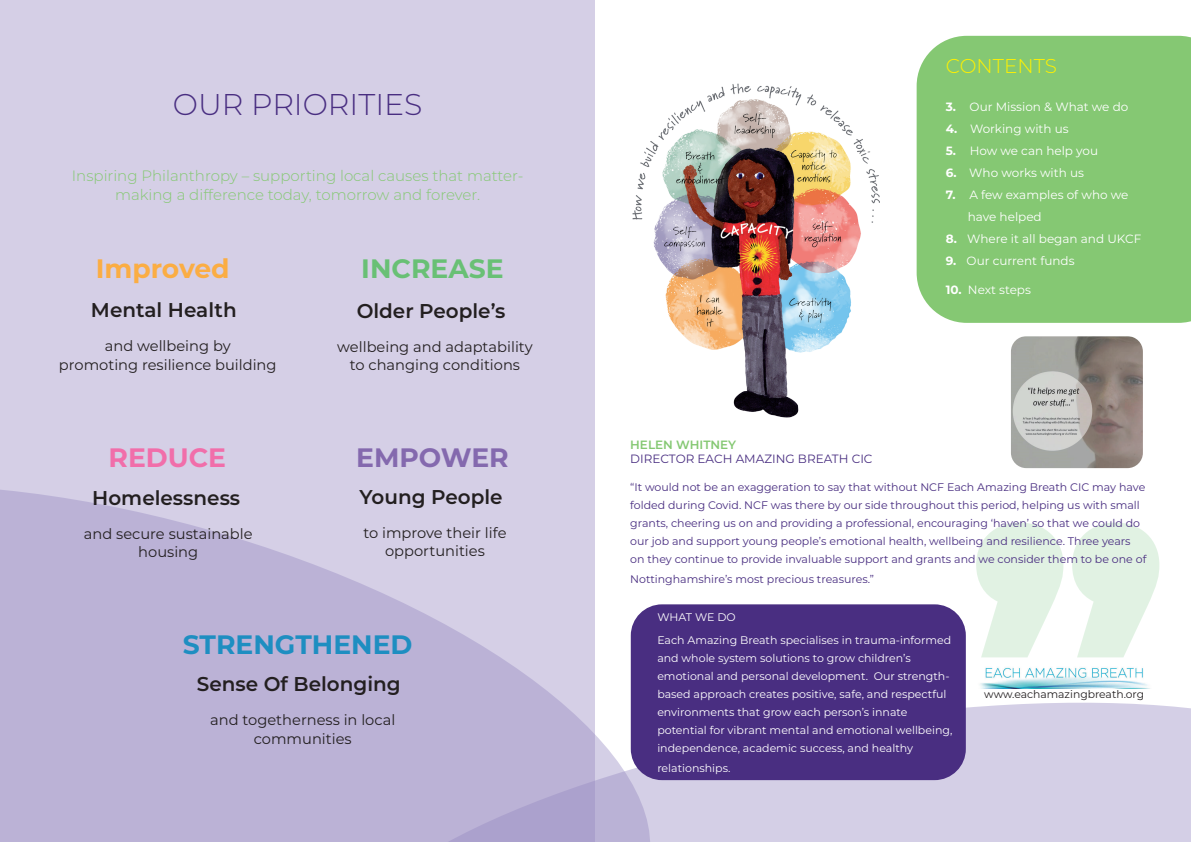
<style>
.page{position:relative;width:1191px;height:842px;background:#d5cfe6}
.page>*{position:absolute;margin:0;border:0;box-sizing:border-box;transform-origin:0 0}
.t1{font:900 330.7px "Montserrat";color:#69c075}
.t2{font:300 30px "Montserrat";color:#492e81}
.t3{font:700 26.6px "Montserrat";color:#1e8ec1}
.t4{font:700 26.6px "Montserrat";color:#fbad43}
.t5{font:700 26.6px "Montserrat";color:#69c075}
.t6{font:700 26.6px "Montserrat";color:#8469ae}
.t7{font:700 26.6px "Montserrat";color:#f16eaa}
.t8{font:600 20px "Montserrat";color:#231f20}
.t9{font:300 20px "Montserrat";color:#fff101}
.t10{font:300 15px "Montserrat";color:#85c873}
.t11{font:14.6px/18.6px "Montserrat";color:#231f20;text-align:center}
.t12{font:12px "Montserrat";color:#fff}
.t13{font:12px "Montserrat";color:#492e81}
.t14{font:600 12px "Montserrat";color:#85c873}
.t15{font:11px/18px "Montserrat";color:#492e81}
.t16{font:11px/18px "Montserrat";color:#fff}
.t17{font:10.8px "Montserrat";color:#231f20}
.s1{font-weight:700}
</style>
<div class="page">
<div style="left:595px;top:0;width:596px;height:842px;background:#fff"></div>
<svg style="left:0;top:490px;width:657px;height:352px;fill:#bbb2d6"></svg>
<svg style="left:328px;top:678px;width:863px;height:164px;background:#cbc4e0"></svg>
<div style="left:916px;top:36px;width:275px;height:287px;background:#85c873"></div>
<div style="left:631px;top:604px;width:334px;height:176px;background:#492e81;border-radius:31px"></div>
<img style="left:1011px;top:336px;width:131px;height:132px">
<img style="left:977px;top:667px;width:174px;height:21px">
<img style="left:632px;top:83px;width:248px;height:335px">
<p class="t2" style="left:173px;top:84px;width:251px">OUR PRIORITIES</p>
<p class="t10" style="left:72px;top:166px;width:453px">Inspiring Philanthropy – supporting local causes that matter-</p>
<p class="t10" style="left:115px;top:185px;width:366px">making a difference today, tomorrow and forever.</p>
<p class="t4" style="left:96px;top:249px;width:135px">Improved</p>
<p class="t5" style="left:361px;top:249px;width:144px">INCREASE</p>
<p class="t8" style="left:91px;top:296px;width:147px">Mental Health</p>
<p class="t8" style="left:357px;top:296px;width:150px">Older People’s</p>
<p class="t11" style="left:105px;top:336px;width:127px">and wellbeing by</p>
<p class="t11" style="left:59px;top:355px;width:219px">promoting resilience building</p>
<p class="t11" style="left:337px;top:337px;width:197px">wellbeing and adaptability to changing conditions</p>
<p class="t7" style="left:108px;top:438px;width:119px">REDUCE</p>
<p class="t6" style="left:356px;top:438px;width:154px">EMPOWER</p>
<p class="t8" style="left:92px;top:483px;width:149px">Homelessness</p>
<p class="t8" style="left:359px;top:482px;width:144px">Young People</p>
<p class="t11" style="left:84px;top:524px;width:170px">and secure sustainable</p>
<p class="t11" style="left:138px;top:542px;width:62px">housing</p>
<p class="t11" style="left:363px;top:523px;width:144px">to improve their life</p>
<p class="t11" style="left:385px;top:541px;width:101px">opportunities</p>
<p class="t3" style="left:183px;top:625px;width:231px">STRENGTHENED</p>
<p class="t8" style="left:197px;top:670px;width:205px">Sense Of Belonging</p>
<p class="t11" style="left:210px;top:710px;width:186px">and togetherness in local</p>
<p class="t11" style="left:254px;top:729px;width:99px">communities</p>
<p class="t9" style="left:945px;top:53px;width:113px">CONTENTS</p>
<p class="t12" style="left:945px;top:99px;width:184px"><span class="s1">3.</span> Our Mission &amp; What we do</p>
<p class="t12" style="left:945px;top:121px;width:124px"><span class="s1">4.</span> Working with us</p>
<p class="t12" style="left:945px;top:143px;width:154px"><span class="s1">5.</span> How we can help you</p>
<p class="t12" style="left:945px;top:165px;width:140px"><span class="s1">6.</span> Who works with us</p>
<p class="t12" style="left:945px;top:187px;width:184px"><span class="s1">7.</span> A few examples of who we</p>
<p class="t12" style="left:967px;top:209px;width:75px">have helped</p>
<p class="t12" style="left:945px;top:231px;width:197px"><span class="s1">8.</span> Where it all began and UKCF</p>
<p class="t12" style="left:945px;top:253px;width:130px"><span class="s1">9.</span> Our current funds</p>
<p class="t12" style="left:945px;top:282px;width:87px"><span class="s1">10.</span> Next steps</p>
<p class="t14" style="left:630px;top:436px;width:107px">HELEN WHITNEY</p>
<p class="t13" style="left:630px;top:450px;width:244px">DIRECTOR EACH AMAZING BREATH CIC</p>
<p class="t15" style="left:630px;top:478px;width:518px">“It would not be an exaggeration to say that without NCF Each Amazing Breath CIC may have folded during Covid. NCF was there by our side throughout this period, helping us with small grants, cheering us on and providing a professional, encouraging ‘haven’ so that we could do our job and support young people’s emotional health, wellbeing and resilience. Three years on they continue to provide invaluable support and grants and we consider them to be one of</p>
<p class="t15" style="left:630px;top:570px;width:245px">Nottinghamshire’s most precious treasures.”</p>
<p class="t16" style="left:657px;top:608px;width:80px">WHAT WE DO</p>
<p class="t16" style="left:657px;top:631px;width:296px">Each Amazing Breath specialises in trauma-informed and whole system solutions to grow children’s emotional and personal development. Our strength&shy;based approach creates positive, safe, and respectful environments that grow each person’s innate potential for vibrant mental and emotional wellbeing, independence, academic success, and healthy</p>
<p class="t16" style="left:657px;top:759px;width:75px">relationships.</p>
<h1 class="t1" style="left:969px;top:405px;width:198px">”</h1>
<p class="t17" style="left:984px;top:687px;width:161px">www.eachamazingbreath.org</p>
</div>
